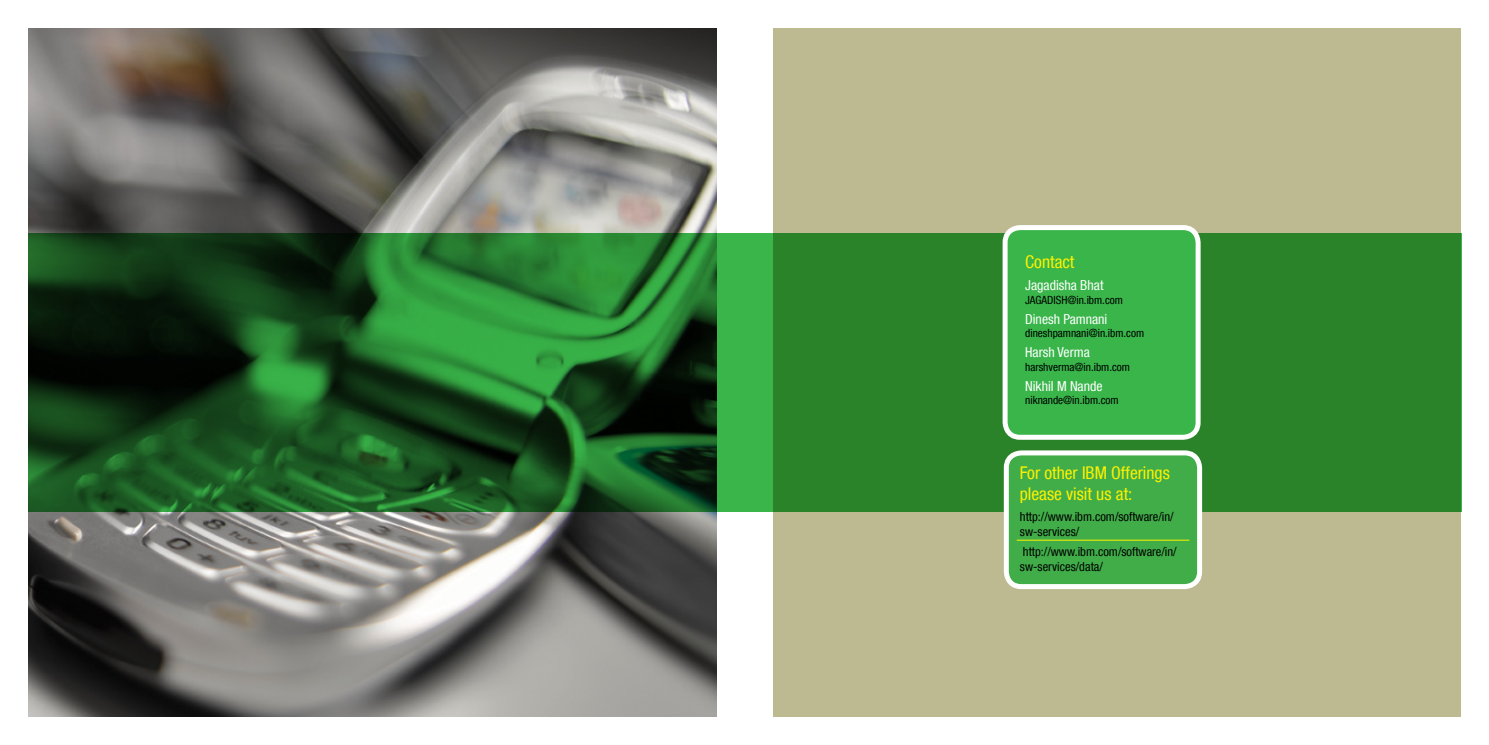
<style>
.page{position:relative;width:1489px;height:745px;background:#fff}
.page>*{position:absolute;margin:0;border:0;box-sizing:border-box;transform-origin:0 0}
.t1{font:condensed 17.5px/21px "Helvetica Neue LT Com";color:#fff200}
.t2{font:condensed 13.75px "Helvetica Neue LT Com";color:#fff}
.t3{font:condensed 12.5px/15px "Helvetica Neue LT Com";color:#000}
.t4{font:condensed 11.25px "Helvetica Neue LT Com";color:#000}
</style>
<div class="page">
<div style="left:773px;top:28px;width:687px;height:688px;background:#bdb990"></div>
<img style="left:28px;top:28px;width:688px;height:688px">
<svg style="left:28px;top:233px;width:717px;height:278px;background:#1b5723"></svg>
<div style="left:745px;top:233px;width:716px;height:278px;background:#2a8329"></div>
<div style="left:1005px;top:227px;width:193px;height:210px;background:#39b54a;border-radius:15px"></div>
<div style="left:1002px;top:225px;width:198px;height:214px;border:5px solid #fff;border-radius:15px"></div>
<div style="left:1006px;top:452px;width:193px;height:134px;background:#41ad49;border-radius:15px"></div>
<div style="left:1004px;top:450px;width:198px;height:139px;border:5px solid #fff;border-radius:15px"></div>
<hr style="left:1016px;top:539px;width:173px;height:1px;background:#fff200">
<h1 class="t1" style="left:1025px;top:251px;width:51px">Contact</h1>
<p class="t2" style="left:1025px;top:277px;width:80px">Jagadisha Bhat</p>
<p class="t4" style="left:1025px;top:293px;width:99px">JAGADISH@in.ibm.com</p>
<p class="t2" style="left:1025px;top:310px;width:84px">Dinesh Pamnani</p>
<p class="t4" style="left:1025px;top:326px;width:120px">dineshpamnani@in.ibm.com</p>
<p class="t2" style="left:1025px;top:344px;width:66px">Harsh Verma</p>
<p class="t4" style="left:1025px;top:360px;width:106px">harshverma@in.ibm.com</p>
<p class="t2" style="left:1025px;top:377px;width:79px">Nikhil M Nande</p>
<p class="t4" style="left:1025px;top:393px;width:95px">niknande@in.ibm.com</p>
<h1 class="t1" style="left:1020px;top:462px;width:151px">For other IBM Offerings please visit us at:</h1>
<p class="t3" style="left:1020px;top:508px;width:155px">http://www.ibm.com/software/in/ sw-services/</p>
<p class="t3" style="left:1020px;top:544px;width:158px">http://www.ibm.com/software/in/ sw-services/data/</p>
</div>
